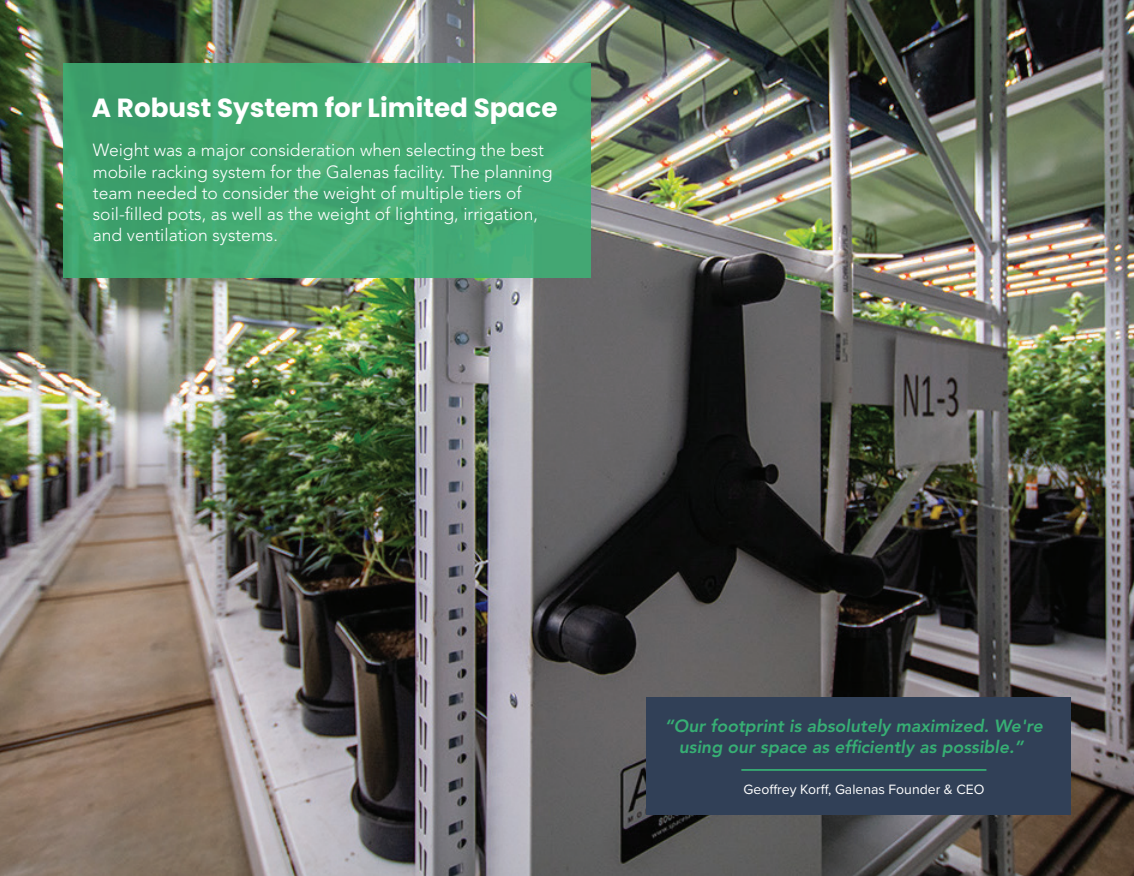
<style>
.page{position:relative;width:1134px;height:876px;background:#fff}
.page>*{position:absolute;margin:0;border:0;box-sizing:border-box;transform-origin:0 0}
.t1{font:700 26.25px "Poppins";color:#fff}
.t2{font:300 17.5px/21px "Avenir LT Std";color:#fff}
.t3{font:italic 800 17.5px/21px "Avenir LT Std";color:#37af74;text-align:center}
.t4{font:14px "Proxima Nova";color:#fff}
</style>
<div class="page">
<img style="left:0;top:0;width:1134px;height:876px">
<img style="left:63px;top:63px;width:528px;height:214px">
<div style="left:646px;top:697px;width:424px;height:117px;background:#314057"></div>
<hr style="left:741px;top:769px;width:245px;height:2px;background:#37af74">
<h1 class="t1" style="left:92px;top:93px;width:467px">A Robust System for Limited Space</h1>
<p class="t2" style="left:93px;top:140px;width:461px">Weight was a major consideration when selecting the best mobile racking system for the Galenas facility. The planning team needed to consider the weight of multiple tiers of soil-filled pots, as well as the weight of lighting, irrigation, and ventilation systems.</p>
<p class="t3" style="left:665px;top:716px;width:379px">“Our footprint is absolutely maximized. We're using our space as efficiently as possible.”</p>
<p class="t4" style="left:744px;top:779px;width:243px">Geoffrey Korff, Galenas Founder &amp; CEO</p>
</div>
